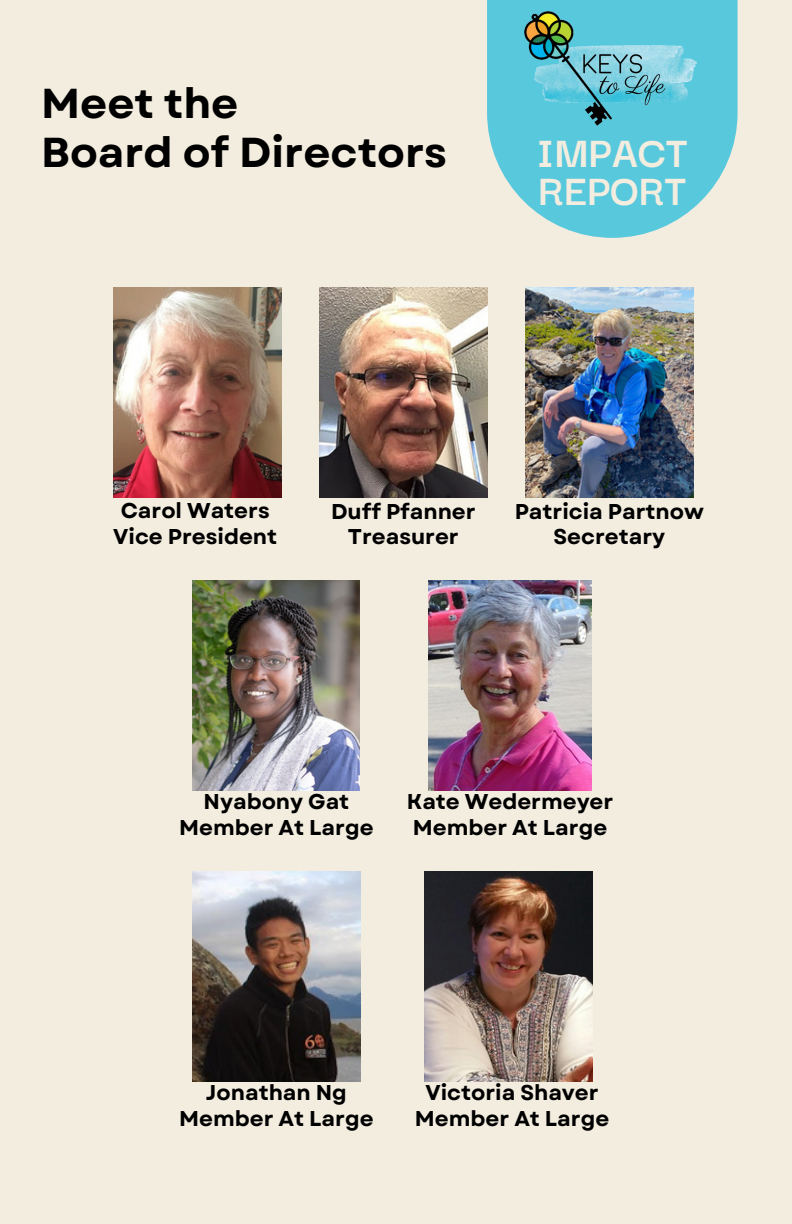
<style>
.page{position:relative;width:792px;height:1224px;background:#f3ede0}
.page>*{position:absolute;margin:0;border:0;box-sizing:border-box;transform-origin:0 0}
.t1{font:700 46.6px/37.4px "Darker Grotesque";color:#f3ede0}
.t2{font:700 41.8px/49.6px "Garet";color:#000}
.t3{font:700 21.4px/25.4px "Garet";color:#000;text-align:center}
</style>
<div class="page">
<svg style="left:487px;top:0;width:251px;height:238px;fill:#58c8dd"></svg>
<img style="left:524px;top:11px;width:173px;height:114px">
<img style="left:113px;top:287px;width:168px;height:210px">
<img style="left:526px;top:288px;width:168px;height:210px">
<img style="left:320px;top:287px;width:168px;height:210px">
<img style="left:193px;top:580px;width:167px;height:210px">
<img style="left:428px;top:580px;width:164px;height:210px">
<img style="left:193px;top:872px;width:168px;height:210px">
<img style="left:425px;top:872px;width:168px;height:210px">
<h2 class="t2" style="left:41px;top:79px;width:407px">Meet the<br>Board of Directors</h2>
<h1 class="t1" style="left:537px;top:131px;width:152px">IMPACT<br>REPORT</h1>
<p class="t3" style="left:113px;top:498px;width:165px">Carol Waters<br>Vice President</p>
<p class="t3" style="left:515px;top:499px;width:191px">Patricia Partnow<br>Secretary</p>
<p class="t3" style="left:331px;top:499px;width:146px">Duff Pfanner<br>Treasurer</p>
<p class="t3" style="left:179px;top:789px;width:196px">Nyabony Gat<br>Member At Large</p>
<p class="t3" style="left:407px;top:789px;width:208px;text-align:left">Kate Wedermeyer<br>Member At Large</p>
<p class="t3" style="left:179px;top:1080px;width:196px">Jonathan Ng<br>Member At Large</p>
<p class="t3" style="left:415px;top:1080px;width:196px">Victoria Shaver<br>Member At Large</p>
</div>
